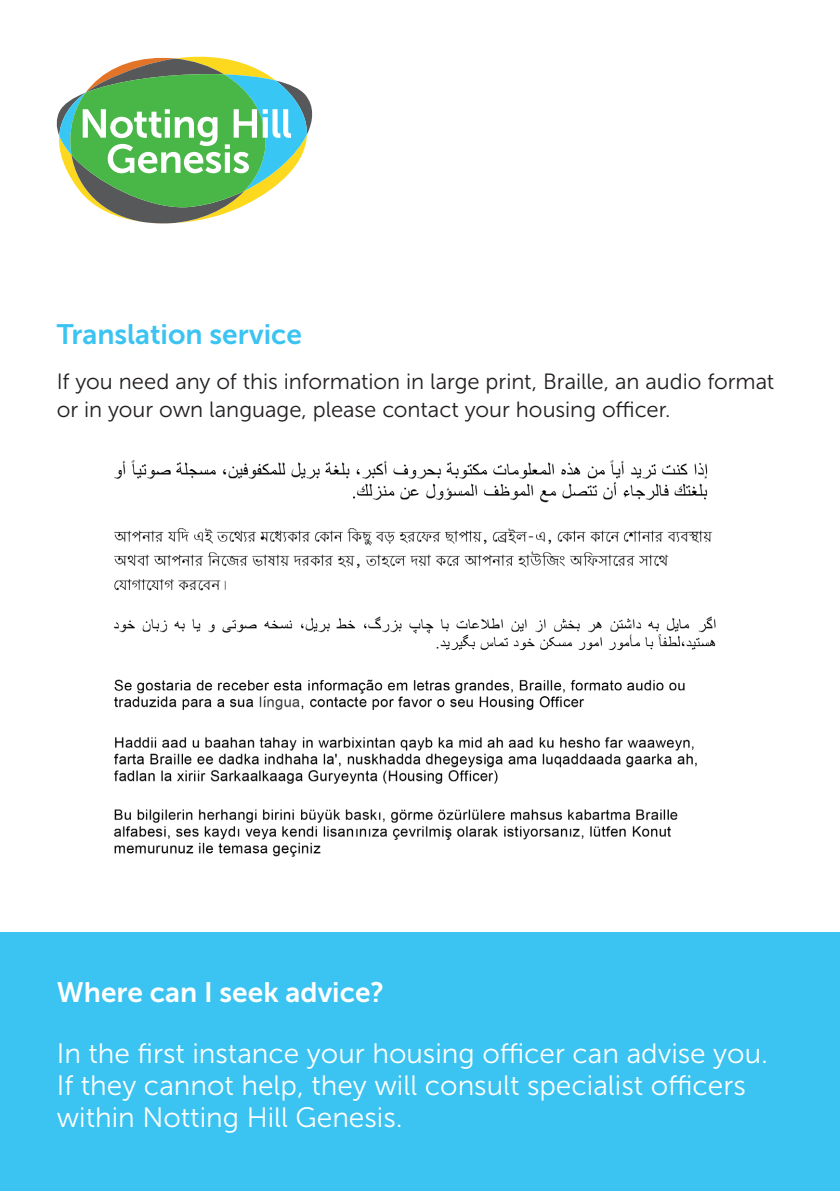
<style>
.page{position:relative;width:840px;height:1191px;background:#fff}
.page>*{position:absolute;margin:0;border:0;box-sizing:border-box;transform-origin:0 0}
.t1{font:28px/32px "Museo Sans 300";color:#fff}
.t2{font:28px "Museo Sans 700";color:#fff}
.t3{font:28px "Museo Sans 700";color:#3bc3f1}
.body{font:22px/28px "Museo Sans 300";letter-spacing:-.005em;color:#231f20}
</style>
<div class="page">
<div style="left:0;top:932px;width:839px;height:259px;background:#3bc3f1"></div>
<img style="left:114px;top:460px;width:602px;height:397px">
<svg style="left:56px;top:58px;width:257px;height:165px"></svg>
<p class="t3" style="left:57px;top:319px;width:247px">Translation service</p>
<p class="body" style="left:57px;top:368px;width:718px">If you need any of this information in large print, Braille, an audio format or in your own language, please contact your housing officer.</p>
<p class="t2" style="left:57px;top:977px;width:329px">Where can I seek advice?</p>
<p class="t1" style="left:57px;top:1037px;width:712px">In the first instance your housing officer can advise you.<br>If they cannot help, they will consult specialist officers within Notting Hill Genesis.</p>
</div>
